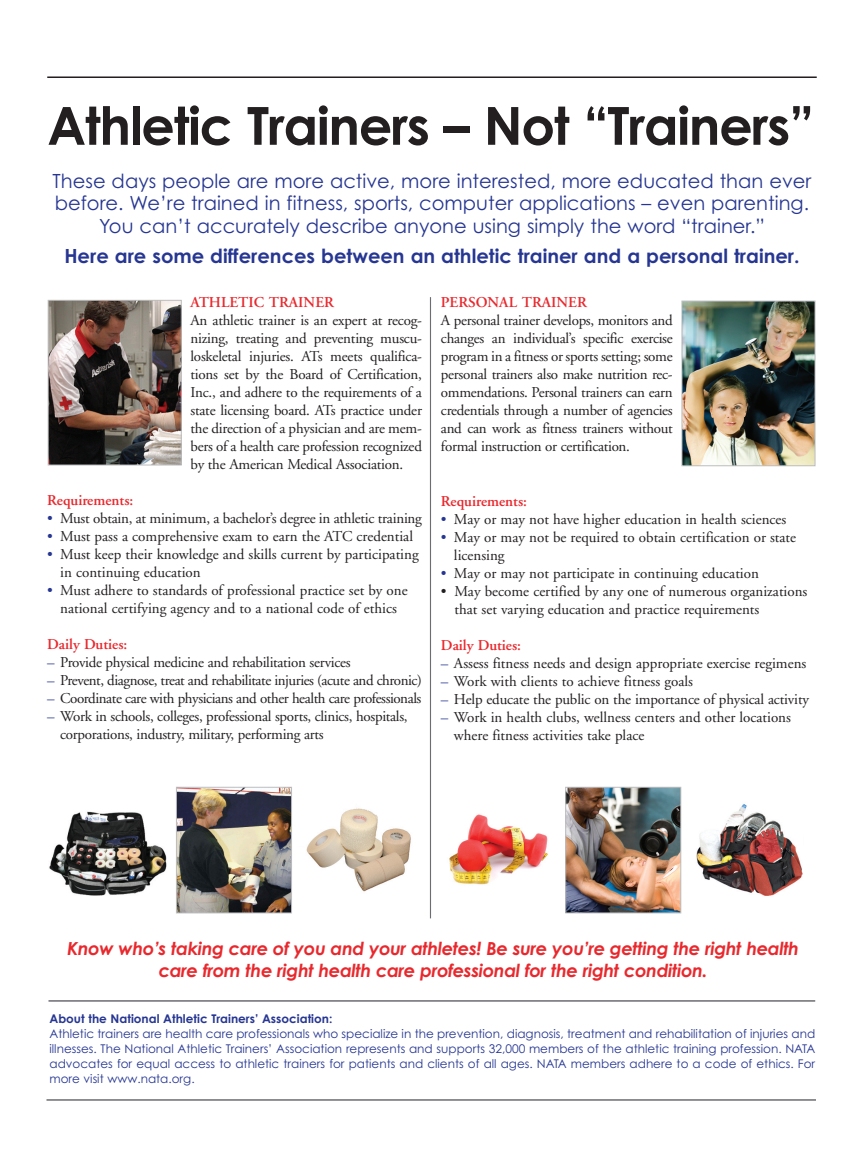
<style>
.page{position:relative;width:864px;height:1175px;background:#fff}
.page>*{position:absolute;margin:0;border:0;box-sizing:border-box;transform-origin:0 0}
.t1{font:700 52.5px "Century Gothic";letter-spacing:-.025em;color:#231f20}
.t2{font:19.5px/22.5px "Century Gothic";color:#263692;text-align:center}
.t3{font:700 19.5px "Century Gothic";color:#263692}
.t4{font:italic 700 18px/21.6px "Century Gothic";letter-spacing:-.02em;color:#e9282d;text-align:center}
.t5{font:15px/18px "Adobe Garamond";color:#231f20}
.t6{font:15px/18px "Adobe Garamond";letter-spacing:-.02em;color:#231f20}
.t7{font:15px "Adobe Garamond";letter-spacing:-.03em;color:#231f20}
.t8{font:600 15px "Adobe Garamond";color:#e9282d}
.t9{font:12px/15px "Century Gothic";color:#263692;text-align:justify}
.t10{font:700 12px "Century Gothic";color:#263692}
.s1{color:#263692}
</style>
<div class="page">
<hr style="left:47px;top:76px;width:770px;height:2px;background:#231f20">
<hr style="left:48px;top:1000px;width:767px;height:1px;background:#6c6d70">
<img style="left:50px;top:302px;width:129px;height:161px">
<div style="left:48px;top:300px;width:133px;height:165px;border:1px solid #bcbdc0"></div>
<img style="left:684px;top:303px;width:129px;height:161px">
<div style="left:682px;top:301px;width:133px;height:165px;border:1px solid #bcbdc0"></div>
<img style="left:49px;top:811px;width:118px;height:85px">
<img style="left:178px;top:789px;width:112px;height:122px">
<div style="left:176px;top:787px;width:116px;height:126px;border:1px solid #bcbdc0"></div>
<img style="left:306px;top:808px;width:105px;height:84px">
<img style="left:449px;top:814px;width:99px;height:71px">
<img style="left:567px;top:789px;width:112px;height:122px">
<div style="left:565px;top:787px;width:116px;height:126px;border:1px solid #bcbdc0"></div>
<img style="left:696px;top:804px;width:107px;height:92px">
<hr style="left:430px;top:297px;width:1px;height:621px;background:#6c6d70">
<hr style="left:46px;top:1099px;width:770px;height:1px;background:#6c6d70">
<h1 class="t1" style="left:47px;top:96px;width:769px">Athletic Trainers – Not “Trainers”</h1>
<h2 class="t2" style="left:53px;top:170px;width:760px">These days people are more active, more interested, more educated than ever before. We’re trained in fitness, sports, computer applications – even parenting.<br>You can’t accurately describe anyone using simply the word “trainer.”</h2>
<h2 class="t3" style="left:64px;top:245px;width:737px">Here are some differences between an athletic trainer and a personal trainer.</h2>
<p class="t8" style="left:190px;top:296px;width:145px">ATHLETIC TRAINER</p>
<p class="t5" style="left:190px;top:313px;width:233px;text-align:justify">An athletic trainer is an expert at recog&shy;nizing, treating and preventing muscu&shy;loskeletal injuries. ATs meets qualifica&shy;tions set by the Board of Certification, Inc., and adhere to the requirements of a state licensing board. ATs practice under the direction of a physician and are mem&shy;bers of a health care profession recognized by the American Medical Association.</p>
<p class="t8" style="left:47px;top:494px;width:88px">Requirements:</p>
<p class="t5" style="left:47px;top:511px;width:376px"><span class="s1">•</span> Must obtain, at minimum, a bachelor’s degree in athletic training</p>
<p class="t5" style="left:47px;top:529px;width:367px"><span class="s1">•</span> Must pass a comprehensive exam to earn the ATC credential</p>
<p class="t5" style="left:60px;top:547px;width:360px;text-indent:-13px"><span class="s1">•</span> Must keep their knowledge and skills current by participating in continuing education</p>
<p class="t5" style="left:47px;top:583px;width:362px;text-align:center"><span class="s1">•</span> Must adhere to standards of professional practice set by one national certifying agency and to a national code of ethics</p>
<p class="t8" style="left:47px;top:638px;width:82px">Daily Duties:</p>
<p class="t6" style="left:47px;top:655px;width:305px"><span class="s1">–</span> Provide physical medicine and rehabilitation services</p>
<p class="t7" style="left:47px;top:674px;width:376px"><span class="s1">–</span> Prevent, diagnose, treat and rehabilitate injuries (acute and chronic)</p>
<p class="t7" style="left:47px;top:692px;width:376px"><span class="s1">–</span> Coordinate care with physicians and other health care professionals</p>
<p class="t6" style="left:60px;top:709px;width:349px;text-indent:-13px"><span class="s1">–</span> Work in schools, colleges, professional sports, clinics, hospitals, corporations, industry, military, performing arts</p>
<p class="t8" style="left:441px;top:297px;width:147px">PERSONAL TRAINER</p>
<p class="t5" style="left:441px;top:313px;width:233px;text-align:justify">A personal trainer develops, monitors and changes an individual’s specific exercise program in a fitness or sports setting; some personal trainers also make nutrition rec&shy;ommendations. Personal trainers can earn credentials through a number of agencies and can work as fitness trainers without formal instruction or certification.</p>
<p class="t8" style="left:441px;top:495px;width:88px">Requirements:</p>
<p class="t5" style="left:441px;top:511px;width:347px"><span class="s1">•</span> May or may not have higher education in health sciences</p>
<p class="t5" style="left:454px;top:529px;width:344px;text-indent:-13px"><span class="s1">•</span> May or may not be required to obtain certification or state licensing</p>
<p class="t5" style="left:441px;top:565px;width:319px"><span class="s1">•</span> May or may not participate in continuing education</p>
<p class="t5" style="left:454px;top:583px;width:354px;text-indent:-14px">• May become certified by any one of numerous organizations that set varying education and practice requirements</p>
<p class="t8" style="left:441px;top:639px;width:82px">Daily Duties:</p>
<p class="t5" style="left:441px;top:655px;width:367px"><span class="s1">–</span> Assess fitness needs and design appropriate exercise regimens</p>
<p class="t5" style="left:441px;top:673px;width:253px"><span class="s1">–</span> Work with clients to achieve fitness goals</p>
<p class="t5" style="left:441px;top:691px;width:370px"><span class="s1">–</span> Help educate the public on the importance of physical activity</p>
<p class="t5" style="left:454px;top:709px;width:339px;text-indent:-13px"><span class="s1">–</span> Work in health clubs, wellness centers and other locations where fitness activities take place</p>
<p class="t4" style="left:67px;top:938px;width:734px">Know who’s taking care of you and your athletes! Be sure you’re getting the right health care from the right health care professional for the right condition.</p>
<p class="t10" style="left:49px;top:1012px;width:284px">About the National Athletic Trainers’ Association:</p>
<p class="t9" style="left:49px;top:1026px;width:767px">Athletic trainers are health care professionals who specialize in the prevention, diagnosis, treatment and rehabilitation of injuries and illnesses. The National Athletic Trainers’ Association represents and supports 32,000 members of the athletic training profession. NATA advocates for equal access to athletic trainers for patients and clients of all ages. NATA members adhere to a code of ethics. For more visit www.nata.org.</p>
</div>
